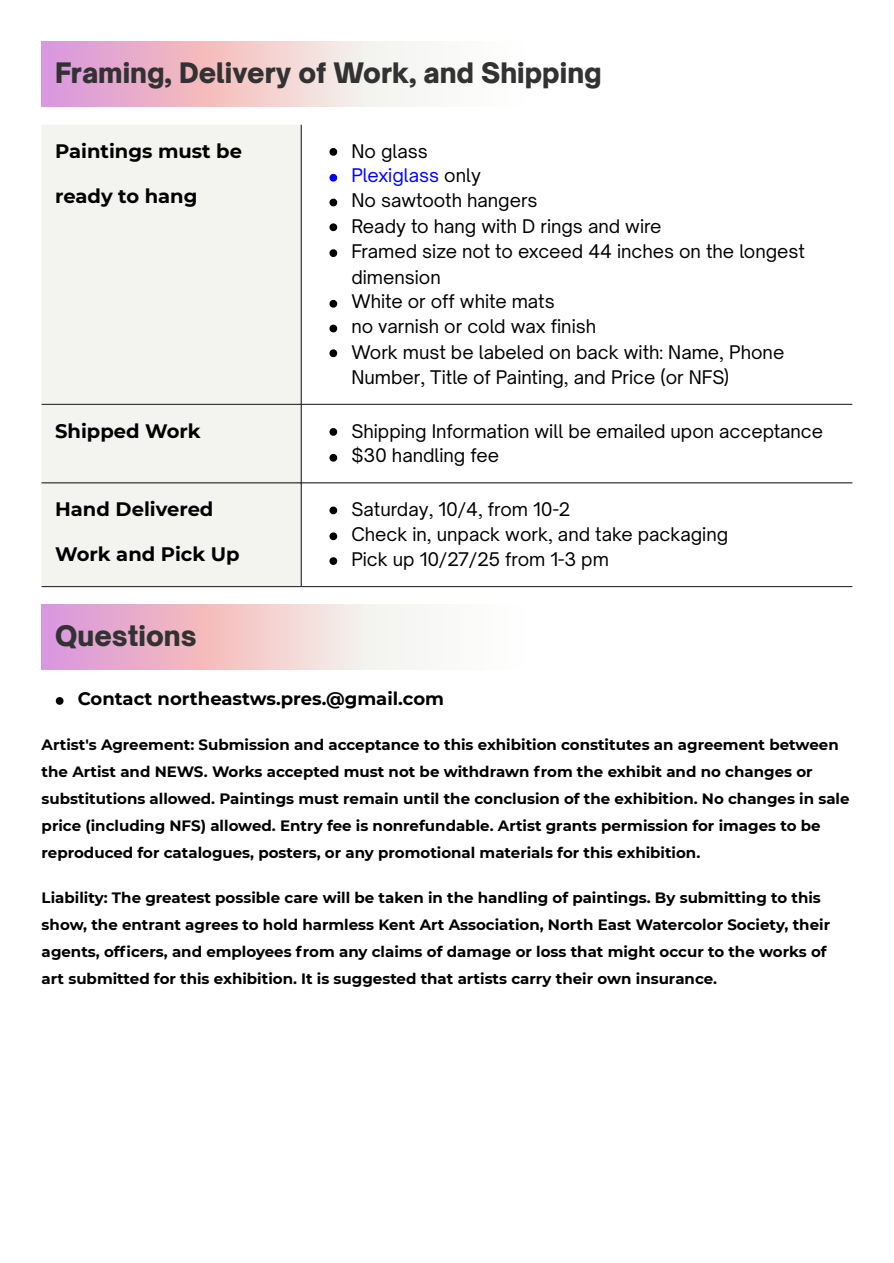
<style>
.page{position:relative;width:894px;height:1263px;background:#fff}
.page>*{position:absolute;margin:0;border:0;box-sizing:border-box;transform-origin:0 0}
.t1{font:900 27px "Open Sauce One";color:#323232}
.t2{font:700 19.5px "Montserrat";color:#000}
.t3{font:18px/25.8px "Open Sauce One";color:#000}
.t4{font:700 18px "Montserrat";color:#000}
.t5{font:18px "Open Sauce One";color:#00f}
.t6{font:700 15px/27px "Montserrat";color:#000}
.s1{color:#000}
</style>
<div class="page">
<svg style="left:56px;top:697px;width:7px;height:8px"></svg>
<svg style="left:42px;top:42px;width:375px;height:65px;background:#eec7d5"></svg>
<div style="left:42px;top:125px;width:258px;height:461px;background:#f3f4f0"></div>
<svg style="left:329px;top:148px;width:8px;height:8px"></svg>
<svg style="left:329px;top:174px;width:8px;height:8px"></svg>
<svg style="left:329px;top:199px;width:8px;height:7px"></svg>
<svg style="left:329px;top:223px;width:8px;height:8px"></svg>
<svg style="left:329px;top:249px;width:8px;height:8px"></svg>
<svg style="left:329px;top:300px;width:8px;height:8px"></svg>
<svg style="left:329px;top:325px;width:8px;height:7px"></svg>
<svg style="left:329px;top:349px;width:8px;height:8px"></svg>
<svg style="left:329px;top:428px;width:8px;height:8px"></svg>
<svg style="left:329px;top:454px;width:8px;height:8px"></svg>
<svg style="left:329px;top:507px;width:8px;height:7px"></svg>
<svg style="left:329px;top:532px;width:8px;height:8px"></svg>
<svg style="left:329px;top:557px;width:8px;height:8px"></svg>
<hr style="left:300px;top:125px;width:2px;height:461px;background:#323232">
<hr style="left:42px;top:404px;width:810px;height:1px;background:#323232">
<hr style="left:42px;top:482px;width:810px;height:1px;background:#323232">
<hr style="left:42px;top:586px;width:810px;height:1px;background:#323232">
<svg style="left:42px;top:604px;width:375px;height:65px;background:#eec7d5"></svg>
<p class="t1" style="left:55px;top:56px;width:548px">Framing, Delivery of Work, and Shipping</p>
<p class="t2" style="left:55px;top:139px;width:188px">Paintings must be</p>
<p class="t2" style="left:55px;top:184px;width:144px">ready to hang</p>
<p class="t3" style="left:351px;top:138px;width:78px">No glass</p>
<p class="t5" style="left:351px;top:164px;width:131px">Plexiglass <span class="s1">only</span></p>
<p class="t3" style="left:351px;top:187px;width:188px">No sawtooth hangers</p>
<p class="t3" style="left:351px;top:213px;width:311px">Ready to hang with D rings and wire</p>
<p class="t3" style="left:351px;top:238px;width:455px">Framed size not to exceed 44 inches on the longest dimension</p>
<p class="t3" style="left:351px;top:288px;width:205px">White or off white mats</p>
<p class="t3" style="left:351px;top:313px;width:246px">no varnish or cold wax finish</p>
<p class="t3" style="left:351px;top:340px;width:434px;line-height:24.8px">Work must be labeled on back with: Name, Phone<br>Number, Title of Painting, and Price (or NFS)</p>
<p class="t2" style="left:55px;top:419px;width:147px">Shipped Work</p>
<p class="t3" style="left:351px;top:418px;width:473px">Shipping Information will be emailed upon acceptance</p>
<p class="t3" style="left:351px;top:443px;width:149px">$30 handling fee</p>
<p class="t2" style="left:55px;top:497px;width:160px">Hand Delivered</p>
<p class="t2" style="left:55px;top:542px;width:186px">Work and Pick Up</p>
<p class="t3" style="left:351px;top:496px;width:221px">Saturday, 10/4, from 10-2</p>
<p class="t3" style="left:351px;top:521px;width:378px">Check in, unpack work, and take packaging</p>
<p class="t3" style="left:351px;top:546px;width:259px">Pick up 10/27/25 from 1-3 pm</p>
<p class="t1" style="left:55px;top:619px;width:143px">Questions</p>
<p class="t4" style="left:78px;top:688px;width:368px">Contact northeastws.pres.@gmail.com</p>
<p class="t6" style="left:42px;top:731px;width:809px">Artist's Agreement: Submission and acceptance to this exhibition constitutes an agreement between the Artist and NEWS. Works accepted must not be withdrawn from the exhibit and no changes or substitutions allowed. Paintings must remain until the conclusion of the exhibition. No changes in sale price (including NFS) allowed. Entry fee is nonrefundable. Artist grants permission for images to be reproduced for catalogues, posters, or any promotional materials for this exhibition.</p>
<p class="t6" style="left:42px;top:884px;width:789px">Liability: The greatest possible care will be taken in the handling of paintings. By submitting to this show, the entrant agrees to hold harmless Kent Art Association, North East Watercolor Society, their agents, officers, and employees from any claims of damage or loss that might occur to the works of art submitted for this exhibition. It is suggested that artists carry their own insurance.</p>
</div>
